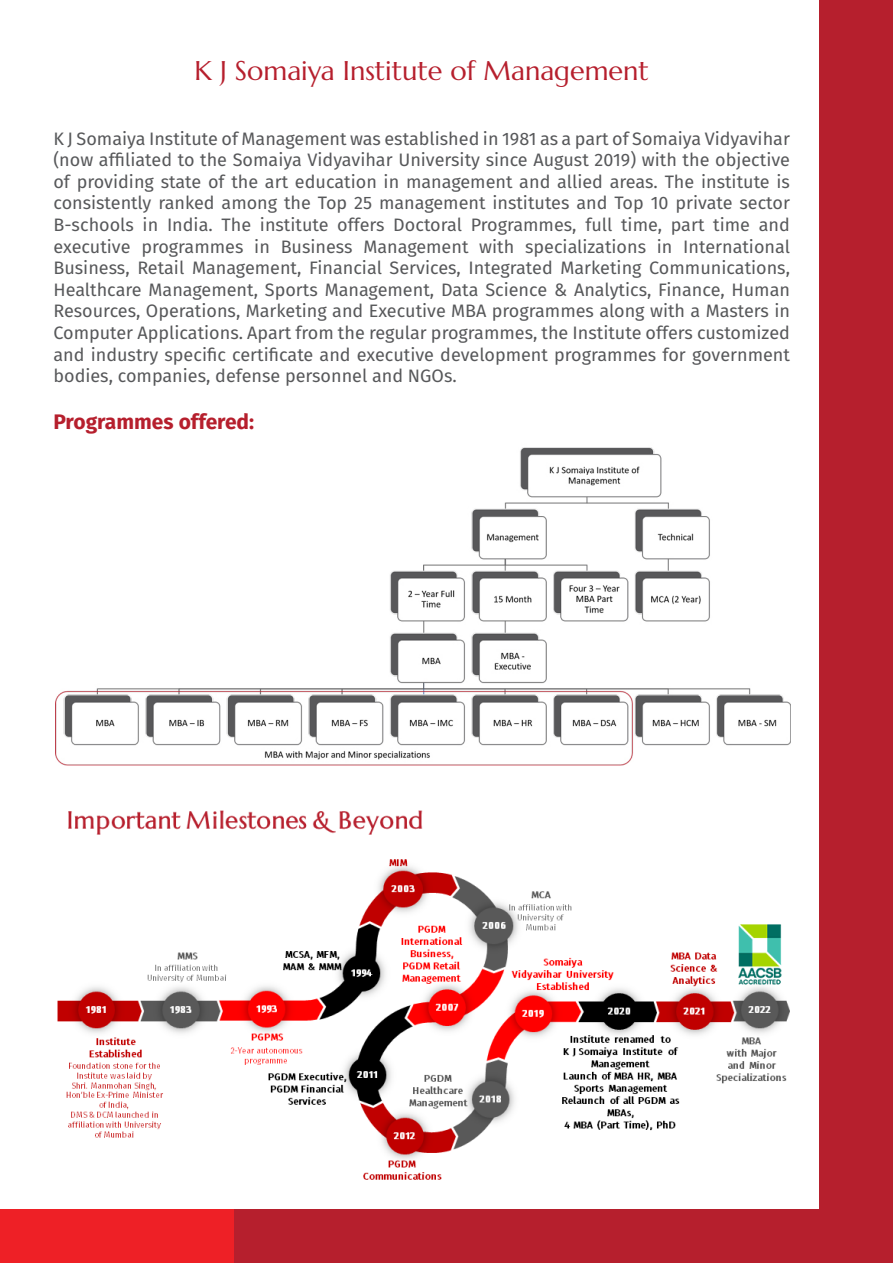
<style>
.page{position:relative;width:893px;height:1263px;background:#fff}
.page>*{position:absolute;margin:0;border:0;box-sizing:border-box;transform-origin:0 0}
.t1{font:27px "Marcellus";color:#b61f2d}
.t2{font:700 21px "Fira Sans";color:#b61f2d}
.t3{font:18px/21.6px "Fira Sans";color:#57585a;text-align:justify}
</style>
<div class="page">
<img style="left:57px;top:810px;width:733px;height:370px">
<div style="left:0;top:1210px;width:606px;height:53px;background:#ee2026"></div>
<div style="left:235px;top:1210px;width:606px;height:53px;background:#b61f2d"></div>
<img style="left:55px;top:447px;width:735px;height:318px">
<div style="left:819px;top:0;width:74px;height:1263px;background:#b61f2d"></div>
<p class="t1" style="left:195px;top:54px;width:456px">K J Somaiya Institute of Management</p>
<p class="t3" style="left:53px;top:127px;width:738px">K J Somaiya Institute of Management was established in 1981 as a part of Somaiya Vidyavihar (now affiliated to the Somaiya Vidyavihar University since August 2019) with the objective of providing state of the art education in management and allied areas. The institute is consistently ranked among the Top 25 management institutes and Top 10 private sector B-schools in India. The institute offers Doctoral Programmes, full time, part time and executive programmes in Business Management with specializations in International Business, Retail Management, Financial Services, Integrated Marketing Communications, Healthcare Management, Sports Management, Data Science &amp; Analytics, Finance, Human Resources, Operations, Marketing and Executive MBA programmes along with a Masters in Computer Applications. Apart from the regular programmes, the Institute offers customized and industry specific certificate and executive development programmes for government bodies, companies, defense personnel and NGOs.</p>
<p class="t2" style="left:53px;top:404px;width:202px">Programmes offered:</p>
</div>
